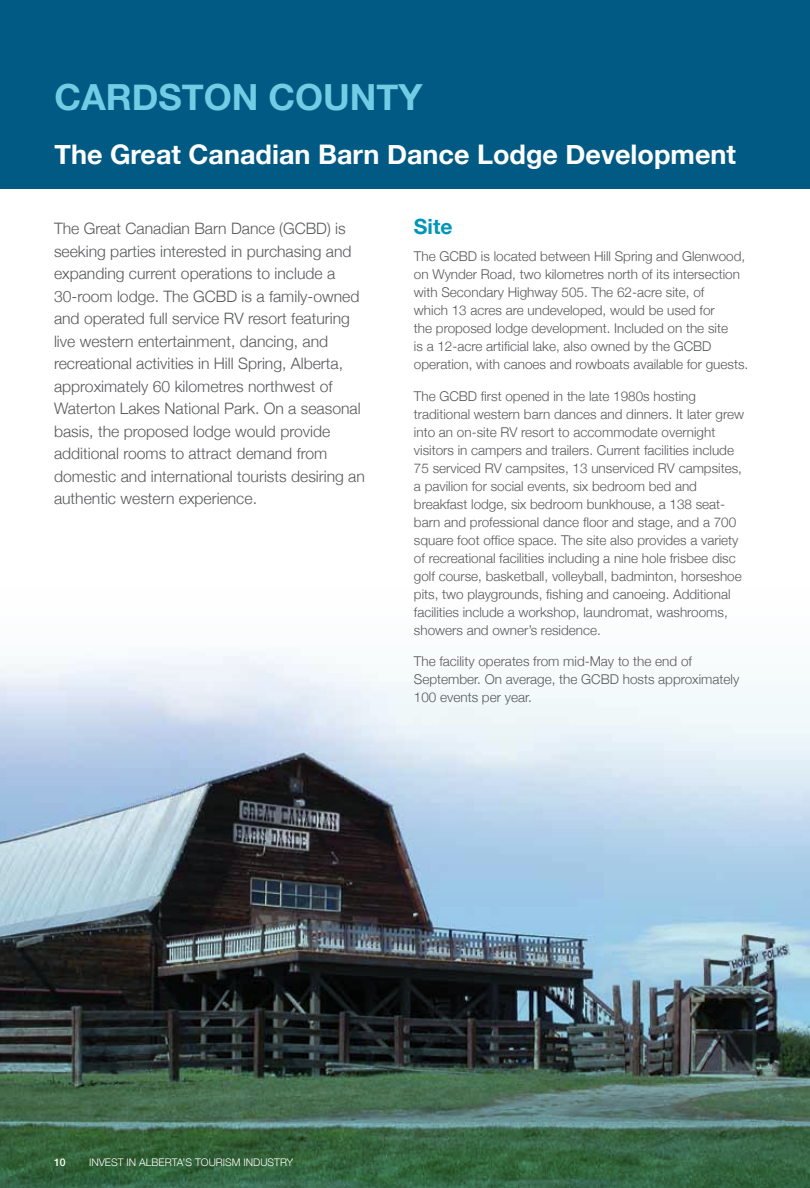
<style>
.page{position:relative;width:810px;height:1188px;background:#fff}
.page>*{position:absolute;margin:0;border:0;box-sizing:border-box;transform-origin:0 0}
.t1{font:700 36px "Helvetica Neue";color:#70cde3}
.t2{font:700 27px "Helvetica Neue";color:#fff}
.t3{font:700 21px "Helvetica Neue";color:#0095b7}
.t4{font:300 15.75px/22.5px "Helvetica Neue";color:#58595b}
.t5{font:300 13.5px/18px "Helvetica Neue";color:#58595b}
.t6{font:300 10.5px "Helvetica Neue";color:#fff}
.t7{font:500 10.5px "Helvetica Neue";color:#fff}
</style>
<div class="page">
<div style="left:0;top:0;width:810px;height:189px;background:#005a84"></div>
<img style="left:0;top:654px;width:810px;height:534px">
<h1 class="t1" style="left:55px;top:75px;width:370px">Cardston County</h1>
<h2 class="t2" style="left:55px;top:138px;width:683px">The Great Canadian Barn Dance Lodge Development</h2>
<p class="t4" style="left:54px;top:217px;width:312px">The Great Canadian Barn Dance (GCBD) is seeking parties interested in purchasing and expanding current operations to include a 30-room lodge. The GCBD is a family-owned and operated full service RV resort featuring live western entertainment, dancing, and recreational activities in Hill Spring, Alberta, approximately 60 kilometres northwest of Waterton Lakes National Park. On a seasonal basis, the proposed lodge would provide additional rooms to attract demand from domestic and international tourists desiring an authentic western experience.</p>
<h3 class="t3" style="left:414px;top:214px;width:40px">Site</h3>
<p class="t5" style="left:414px;top:247px;width:336px">The GCBD is located between Hill Spring and Glenwood, on Wynder Road, two kilometres north of its intersection with Secondary Highway 505. The 62-acre site, of<br>which 13 acres are undeveloped, would be used for<br>the proposed lodge development. Included on the site<br>is a 12-acre artificial lake, also owned by the GCBD operation, with canoes and rowboats available for guests.</p>
<p class="t5" style="left:414px;top:387px;width:332px">The GCBD first opened in the late 1980s hosting traditional western barn dances and dinners. It later grew into an on-site RV resort to accommodate overnight visitors in campers and trailers. Current facilities include 75 serviced RV campsites, 13 unserviced RV campsites, a pavilion for social events, six bedroom bed and breakfast lodge, six bedroom bunkhouse, a 138 seat&shy;barn and professional dance floor and stage, and a 700 square foot office space. The site also provides a variety of recreational facilities including a nine hole frisbee disc golf course, basketball, volleyball, badminton, horseshoe pits, two playgrounds, fishing and canoeing. Additional facilities include a workshop, laundromat, washrooms, showers and owner’s residence.</p>
<p class="t5" style="left:414px;top:652px;width:327px">The facility operates from mid-May to the end of<br>September. On average, the GCBD hosts approximately<br>100 events per year.</p>
<p class="t7" style="left:54px;top:1156px;width:13px">10</p>
<p class="t6" style="left:89px;top:1156px;width:206px">INVEST IN ALBERTA’S TOURISM INDUSTRY</p>
</div>
